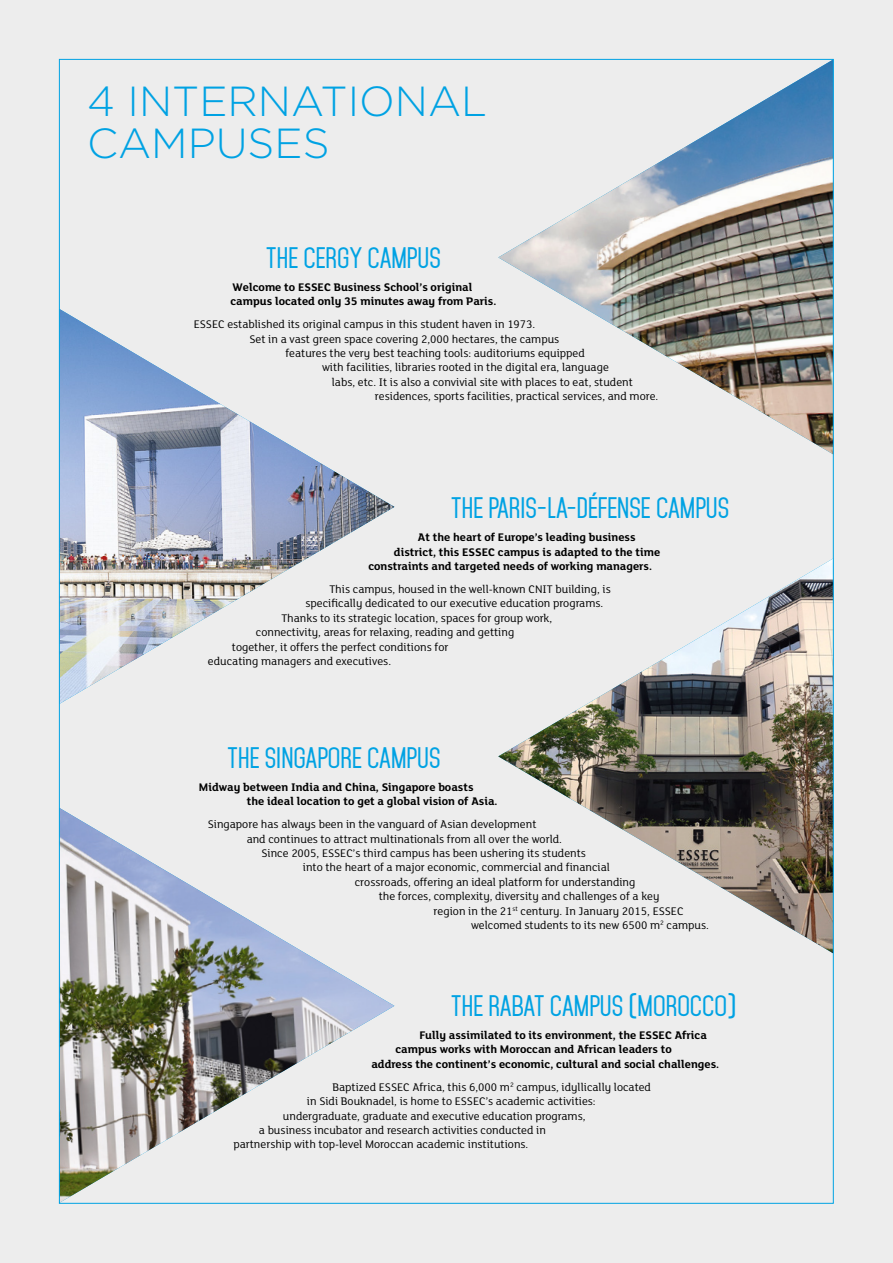
<style>
.page{position:relative;width:893px;height:1263px;background:#ededed}
.page>*{position:absolute;margin:0;border:0;box-sizing:border-box;transform-origin:0 0}
.t1{font:300 42px/42px "Gotham";color:#00a2e3}
.t2{font:600 25.5px "Mohave";color:#00a2e3}
.t3{font:12px "FS Lola";color:#000}
.t4{font:700 12px/14.4px "FS Lola";color:#000}
</style>
<div class="page">
<img style="left:498px;top:559px;width:334px;height:394px">
<img style="left:498px;top:61px;width:334px;height:393px">
<img style="left:61px;top:310px;width:333px;height:393px">
<img style="left:61px;top:809px;width:333px;height:393px">
<h1 class="t1" style="left:87px;top:80px;width:402px">4 INTERNATIONAL<br>CAMPUSES</h1>
<h2 class="t2" style="left:266px;top:242px;width:176px">THE CERGY CAMPUS</h2>
<p class="t4" style="left:230px;top:279px;width:267px">Welcome to ESSEC Business School’s original campus located only 35 minutes away from Paris.</p>
<p class="t3" style="left:194px;top:316px;width:343px">ESSEC established its original campus in this student haven in 1973.</p>
<p class="t3" style="left:250px;top:331px;width:311px">Set in a vast green space covering 2,000 hectares, the campus</p>
<p class="t3" style="left:285px;top:345px;width:301px">features the very best teaching tools: auditoriums equipped</p>
<p class="t3" style="left:322px;top:360px;width:288px">with facilities, libraries rooted in the digital era, language</p>
<p class="t3" style="left:332px;top:374px;width:302px">labs, etc. It is also a convivial site with places to eat, student</p>
<p class="t3" style="left:375px;top:388px;width:285px">residences, sports facilities, practical services, and more.</p>
<h2 class="t2" style="left:451px;top:492px;width:280px">THE PARIS-LA-DÉFENSE CAMPUS</h2>
<p class="t4" style="left:418px;top:529px;width:219px">At the heart of Europe’s leading business</p>
<p class="t4" style="left:394px;top:544px;width:268px">district, this ESSEC campus is adapted to the time</p>
<p class="t4" style="left:368px;top:558px;width:285px">constraints and targeted needs of working managers.</p>
<p class="t3" style="left:329px;top:581px;width:283px">This campus, housed in the well-known CNIT building, is</p>
<p class="t3" style="left:305px;top:595px;width:299px">specifically dedicated to our executive education programs.</p>
<p class="t3" style="left:281px;top:610px;width:272px">Thanks to its strategic location, spaces for group work,</p>
<p class="t3" style="left:256px;top:624px;width:260px">connectivity, areas for relaxing, reading and getting</p>
<p class="t3" style="left:232px;top:639px;width:218px">together, it offers the perfect conditions for</p>
<p class="t3" style="left:208px;top:653px;width:185px">educating managers and executives.</p>
<h2 class="t2" style="left:227px;top:742px;width:215px">THE SINGAPORE CAMPUS</h2>
<p class="t4" style="left:247px;top:779px;width:252px;text-indent:-48px">Midway between India and China, Singapore boasts<br>the ideal location to get a global vision of Asia.</p>
<p class="t3" style="left:208px;top:816px;width:330px">Singapore has always been in the vanguard of Asian development</p>
<p class="t3" style="left:247px;top:831px;width:317px">and continues to attract multinationals from all over the world.</p>
<p class="t3" style="left:261px;top:845px;width:326px">Since 2005, ESSEC’s third campus has been ushering its students</p>
<p class="t3" style="left:303px;top:859px;width:309px">into the heart of a major economic, commercial and financial</p>
<p class="t3" style="left:355px;top:874px;width:282px">crossroads, offering an ideal platform for understanding</p>
<p class="t3" style="left:379px;top:888px;width:282px">the forces, complexity, diversity and challenges of a key</p>
<p class="t3" style="left:434px;top:903px;width:251px">region in the 21<sup>st</sup> century. In January 2015, ESSEC</p>
<p class="t3" style="left:471px;top:917px;width:239px">welcomed students to its new 6500 m<sup>2</sup> campus.</p>
<h2 class="t2" style="left:451px;top:990px;width:287px">THE RABAT CAMPUS (MOROCCO)</h2>
<p class="t4" style="left:419px;top:1027px;width:289px">Fully assimilated to its environment, the ESSEC Africa</p>
<p class="t4" style="left:395px;top:1042px;width:278px">campus works with Moroccan and African leaders to</p>
<p class="t4" style="left:371px;top:1056px;width:349px">address the continent’s economic, cultural and social challenges.</p>
<p class="t3" style="left:332px;top:1079px;width:320px">Baptized ESSEC Africa, this 6,000 m<sup>2</sup> campus, idyllically located</p>
<p class="t3" style="left:307px;top:1093px;width:290px">in Sidi Bouknadel, is home to ESSEC’s academic activities:</p>
<p class="t3" style="left:283px;top:1108px;width:304px">undergraduate, graduate and executive education programs,</p>
<p class="t3" style="left:259px;top:1122px;width:289px">a business incubator and research activities conducted in</p>
<p class="t3" style="left:233px;top:1136px;width:296px">partnership with top-level Moroccan academic institutions.</p>
</div>
